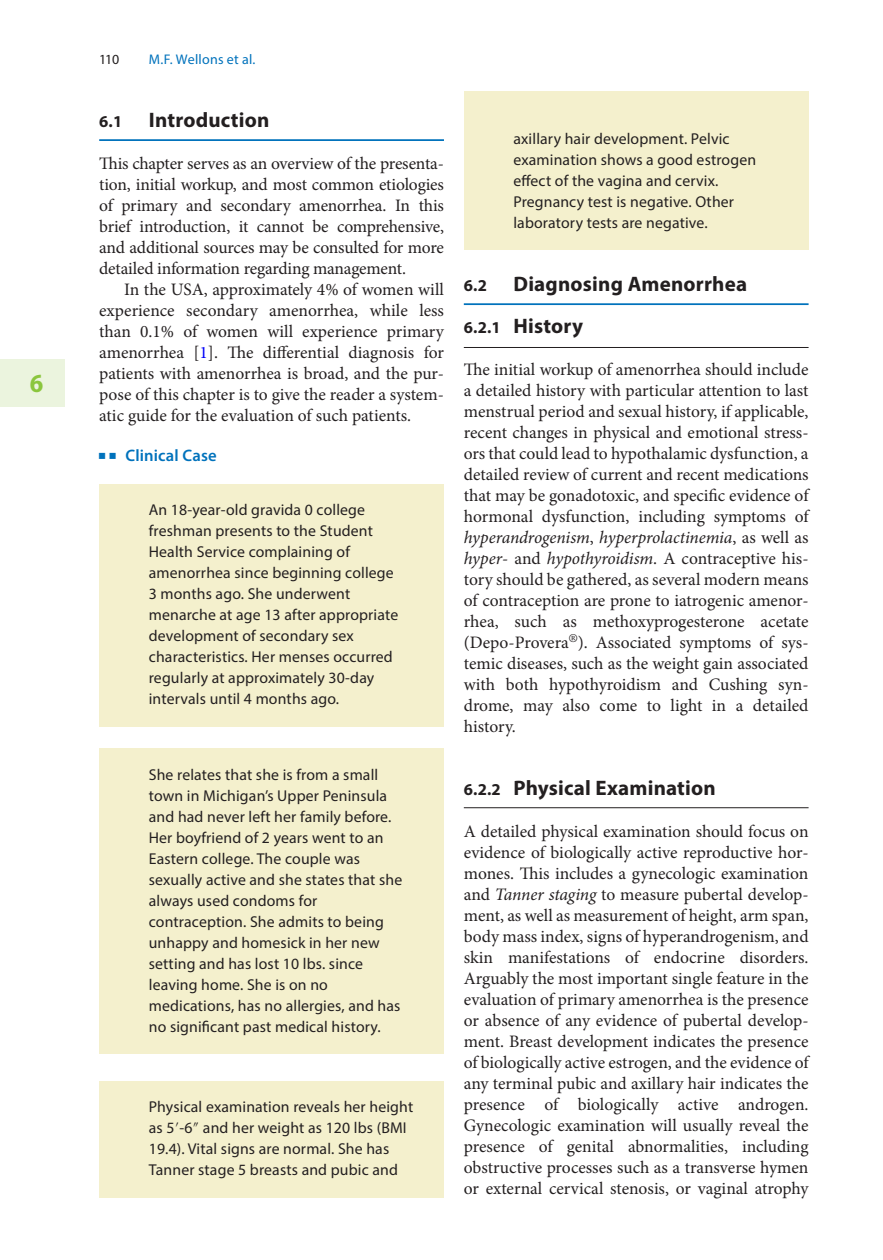
<style>
.page{position:relative;width:883px;height:1260px;background:#fff}
.page>*{position:absolute;margin:0;border:0;box-sizing:border-box;transform-origin:0 0}
.t1{font:700 semi-condensed 26.25px "Djdrft Myriad Pro";color:#8bc63e}
.t2{font:700 21px/42px "Gglmpm Myriad Pro";letter-spacing:.01em;color:#231f20}
.t3{font:17.5px/21px "Xwhkvc Minion Pro";letter-spacing:-.005em;color:#231f20;text-align:justify}
.t4{font:italic 17.5px "Fwyjbs Minion Pro";letter-spacing:-.005em;color:#231f20}
.t5{font:600 16.62px "Hbrwsl Myriad Pro";letter-spacing:.01em;color:#0072bc}
.t6{font:700 16.62px "Gglmpm Myriad Pro";color:#231f20}
.t7{font:15.75px/21px "Sjntsf Myriad Pro";letter-spacing:.01em;color:#231f20}
.t8{font:14px "Gsclrp Myriad Pro";letter-spacing:.02em;color:#0072bc}
.t9{font:14px "Sjntsf Myriad Pro";color:#231f20}
.s1{color:#0000fa}
.s2{font-family:"Xldtrc Blik Buttons";font-weight:400}
.s3{font-family:"Nmcfln STIX General"}
.s4{font-size:16.62px}
.s5{font-family:"Xwhkvc Minion Pro";font-style:normal}
.s6{font-family:"Fwyjbs Minion Pro";font-style:italic}
</style>
<div class="page">
<div style="left:0;top:359px;width:64px;height:47px;background:#ebf4de"></div>
<hr style="left:99px;top:139px;width:345px;height:2px;background:#0072bc">
<div style="left:99px;top:484px;width:345px;height:243px;background:#f4f0cd"></div>
<div style="left:99px;top:748px;width:345px;height:306px;background:#f4f0cd"></div>
<div style="left:99px;top:1081px;width:345px;height:117px;background:#f4f0cd"></div>
<div style="left:464px;top:92px;width:345px;height:53px;background:#f4f0cd"></div>
<div style="left:464px;top:113px;width:345px;height:137px;background:#f4f0cd"></div>
<hr style="left:464px;top:303px;width:345px;height:2px;background:#0072bc">
<hr style="left:464px;top:347px;width:345px;height:1px;background:#231f20">
<hr style="left:464px;top:807px;width:345px;height:1px;background:#231f20">
<h1 class="t1" style="left:30px;top:368px;width:15px">6</h1>
<p class="t9" style="left:99px;top:51px;width:22px">110</p>
<p class="t8" style="left:149px;top:51px;width:108px">M.F. Wellons et al.</p>
<p class="t6" style="left:99px;top:111px;width:25px">6.1</p>
<p class="t2" style="left:149px;top:98px;width:122px">Introduction</p>
<p class="t3" style="left:99px;top:153px;width:346px">This chapter serves as an overview of the presenta&shy;tion, initial workup, and most common etiologies of primary and secondary amenorrhea. In this brief introduction, it cannot be comprehensive, and additional sources may be consulted for more detailed information regarding management.</p>
<p class="t3" style="left:99px;top:279px;width:346px;text-indent:25px">In the USA, approximately 4% of women will experience secondary amenorrhea, while less than 0.1% of women will experience primary amenorrhea [<span class="s1">1</span>]. The differential diagnosis for patients with amenorrhea is broad, and the pur&shy;pose of this chapter is to give the reader a system&shy;atic guide for the evaluation of such patients.</p>
<p class="t5" style="left:99px;top:445px;width:119px"><span class="s2">k</span>Clinical Case</p>
<p class="t7" style="left:149px;top:499px;width:251px">An 18-year-old gravida 0 college freshman presents to the Student Health Service complaining of amenorrhea since beginning college 3 months ago. She underwent menarche at age 13 after appropriate development of secondary sex characteristics. Her menses occurred regularly at approximately 30-day intervals until 4 months ago.</p>
<p class="t7" style="left:149px;top:764px;width:255px">She relates that she is from a small town in Michigan’s Upper Peninsula and had never left her family before.<br>Her boyfriend of 2 years went to an Eastern college. The couple was sexually active and she states that she always used condoms for contraception. She admits to being unhappy and homesick in her new setting and has lost 10 lbs. since leaving home. She is on no medications, has no allergies, and has no significant past medical history.</p>
<p class="t7" style="left:149px;top:1096px;width:266px">Physical examination reveals her height as 5<span class="s3">′</span>-6<span class="s3">″</span> and her weight as 120 lbs (BMI 19.4). Vital signs are normal. She has Tanner stage 5 breasts and pubic and</p>
<p class="t7" style="left:513px;top:128px;width:244px">axillary hair development. Pelvic examination shows a good estrogen effect of the vagina and cervix.<br>Pregnancy test is negative. Other laboratory tests are negative.</p>
<p class="t2" style="left:464px;top:262px;width:285px;text-indent:50px">Diagnosing Amenorrhea<br><span class="s4">6.2.1</span> History</p>
<p class="t3" style="left:464px;top:359px;width:346px">The initial workup of amenorrhea should include a detailed history with particular attention to last menstrual period and sexual history, if applicable, recent changes in physical and emotional stress&shy;ors that could lead to hypothalamic dysfunction, a detailed review of current and recent medications that may be gonadotoxic, and specific evidence of hormonal dysfunction, including symptoms of</p>
<p class="t4" style="left:464px;top:526px;width:346px">hyperandrogenism<span class="s5">,</span> hyperprolactinemia<span class="s5">, as well as</span></p>
<p class="t3" style="left:464px;top:548px;width:346px"><span class="s6">hyper</span>- and <span class="s6">hypothyroidism</span>. A contraceptive his&shy;tory should be gathered, as several modern means of contraception are prone to iatrogenic amenor&shy;rhea, such as methoxyprogesterone acetate (Depo-Provera<sup>®</sup>). Associated symptoms of sys&shy;temic diseases, such as the weight gain associated with both hypothyroidism and Cushing syn&shy;drome, may also come to light in a detailed history.</p>
<p class="t6" style="left:464px;top:275px;width:25px">6.2</p>
<p class="t2" style="left:464px;top:766px;width:254px"><span class="s4">6.2.2</span> Physical Examination</p>
<p class="t3" style="left:464px;top:821px;width:346px">A detailed physical examination should focus on evidence of biologically active reproductive hor&shy;mones. This includes a gynecologic examination and <span class="s6">Tanner staging</span> to measure pubertal develop&shy;ment, as well as measurement of height, arm span, body mass index, signs of hyperandrogenism, and skin manifestations of endocrine disorders.<br>Arguably the most important single feature in the evaluation of primary amenorrhea is the presence or absence of any evidence of pubertal develop&shy;ment. Breast development indicates the presence of biologically active estrogen, and the evidence of any terminal pubic and axillary hair indicates the presence of biologically active androgen.<br>Gynecologic examination will usually reveal the presence of genital abnormalities, including obstructive processes such as a transverse hymen or external cervical stenosis, or vaginal atrophy</p>
</div>
